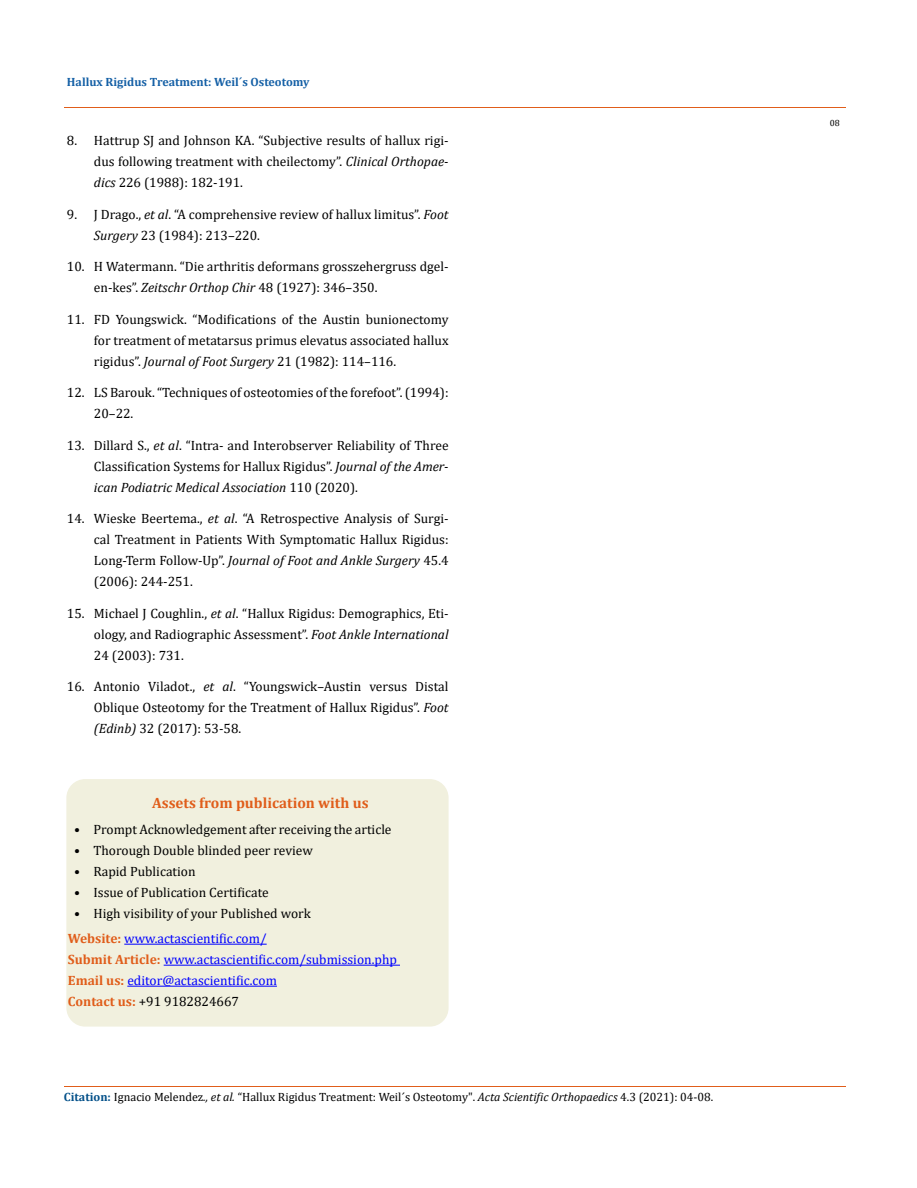
<style>
.page{position:relative;width:917px;height:1188px;background:#fff}
.page>*{position:absolute;margin:0;border:0;box-sizing:border-box;transform-origin:0 0}
.t1{font:700 15px "Cambria";color:#e05d1a}
.t2{font:13.5px/21px "Cambria";color:#000;text-align:justify}
.t3{font:13.5px/21px "Cambria";color:#00f}
.t4{font:12px "Cambria";color:#000}
.t5{font:700 12px "Cambria";color:#1560a6}
.t6{font:9px "Cambria";color:#000}
.s1{font-style:italic}
.s2{font-weight:700;color:#e05d1a}
.s3{color:#000}
.s4{font-weight:700;color:#035089}
</style>
<div class="page">
<div style="left:67px;top:780px;width:381px;height:246px;background:#f1f0de;border-radius:18px"></div>
<div style="left:66px;top:779px;width:382px;height:248px;border:2px solid #f1f0de;border-radius:18px"></div>
<hr style="left:124px;top:944px;width:143px;height:1px;background:#00f">
<hr style="left:164px;top:965px;width:236px;height:1px;background:#00f">
<hr style="left:127px;top:986px;width:150px;height:1px;background:#00f">
<hr style="left:64px;top:108px;width:781px;height:1px;background:#e05d1a">
<hr style="left:64px;top:1086px;width:781px;height:1px;background:#e05d1a">
<p class="t5" style="left:67px;top:73px;width:244px">Hallux Rigidus Treatment: Weil´s Osteotomy</p>
<p class="t2" style="left:94px;top:130px;width:356px;text-indent:-27px">8. Hattrup SJ and Johnson KA. “Subjective results of hallux rigi&shy;dus following treatment with cheilectomy”. <span class="s1">Clinical Orthopae&shy;dics</span> 226 (1988): 182-191.</p>
<p class="t2" style="left:94px;top:204px;width:356px;text-indent:-27px">9. J Drago., <span class="s1">et al</span>. “A comprehensive review of hallux limitus”. <span class="s1">Foot<br>Surgery</span> 23 (1984): 213–220.</p>
<p class="t2" style="left:94px;top:256px;width:356px;text-indent:-27px">10. H Watermann. “Die arthritis deformans grosszehergruss dgel&shy;en-kes”. <span class="s1">Zeitschr Orthop Chir</span> 48 (1927): 346–350.</p>
<p class="t2" style="left:94px;top:309px;width:356px;text-indent:-27px">11. FD Youngswick. “Modifications of the Austin bunionectomy for treatment of metatarsus primus elevatus associated hallux rigidus”. <span class="s1">Journal of Foot Surgery</span> 21 (1982): 114–116.</p>
<p class="t2" style="left:94px;top:382px;width:356px;text-indent:-27px">12. LS Barouk. “Techniques of osteotomies of the forefoot”. (1994):<br>20–22.</p>
<p class="t2" style="left:94px;top:435px;width:356px;text-indent:-27px">13. Dillard S., <span class="s1">et al</span>. “Intra- and Interobserver Reliability of Three Classification Systems for Hallux Rigidus”. <span class="s1">Journal of the Amer&shy;ican Podiatric Medical Association</span> 110 (2020).</p>
<p class="t2" style="left:94px;top:508px;width:356px;text-indent:-27px">14. Wieske Beertema., <span class="s1">et al</span>. “A Retrospective Analysis of Surgi&shy;cal Treatment in Patients With Symptomatic Hallux Rigidus:<br>Long-Term Follow-Up”. <span class="s1">Journal of Foot and Ankle Surgery</span> 45.4 (2006): 244-251.</p>
<p class="t2" style="left:94px;top:603px;width:356px;text-indent:-27px">15. Michael J Coughlin., <span class="s1">et al</span>. “Hallux Rigidus: Demographics, Eti&shy;ology, and Radiographic Assessment”. <span class="s1">Foot Ankle International </span>24 (2003): 731.</p>
<p class="t2" style="left:94px;top:676px;width:356px;text-indent:-27px">16. Antonio Viladot., <span class="s1">et al</span>. “Youngswick–Austin versus Distal Oblique Osteotomy for the Treatment of Hallux Rigidus”. <span class="s1">Foot (Edinb)</span> 32 (2017): 53-58.</p>
<p class="t1" style="left:152px;top:792px;width:218px">Assets from publication with us</p>
<p class="t2" style="left:74px;top:819px;width:319px">• Prompt Acknowledgement after receiving the article</p>
<p class="t2" style="left:74px;top:840px;width:240px">• Thorough Double blinded peer review</p>
<p class="t2" style="left:74px;top:861px;width:123px">• Rapid Publication</p>
<p class="t2" style="left:74px;top:882px;width:196px">• Issue of Publication Certificate</p>
<p class="t2" style="left:74px;top:903px;width:238px">• High visibility of your Published work</p>
<p class="t3" style="left:68px;top:928px;width:330px"><span class="s2">Website:</span> www.actascientific.com/<br><span class="s2">Submit Article:</span> www.actascientific.com/submission.php <span class="s2">Email us:</span> editor@actascientific.com<br><span class="s2">Contact us:</span> <span class="s3">+91 9182824667</span></p>
<p class="t4" style="left:64px;top:1090px;width:651px"><span class="s4">Citation:</span> Ignacio Melendez<span class="s1">., et al.</span> “Hallux Rigidus Treatment: Weil´s Osteotomy". <span class="s1">Acta Scientific Orthopaedics</span> 4.3 (2021): 04-08.</p>
<p class="t6" style="left:829px;top:118px;width:11px">08</p>
</div>
